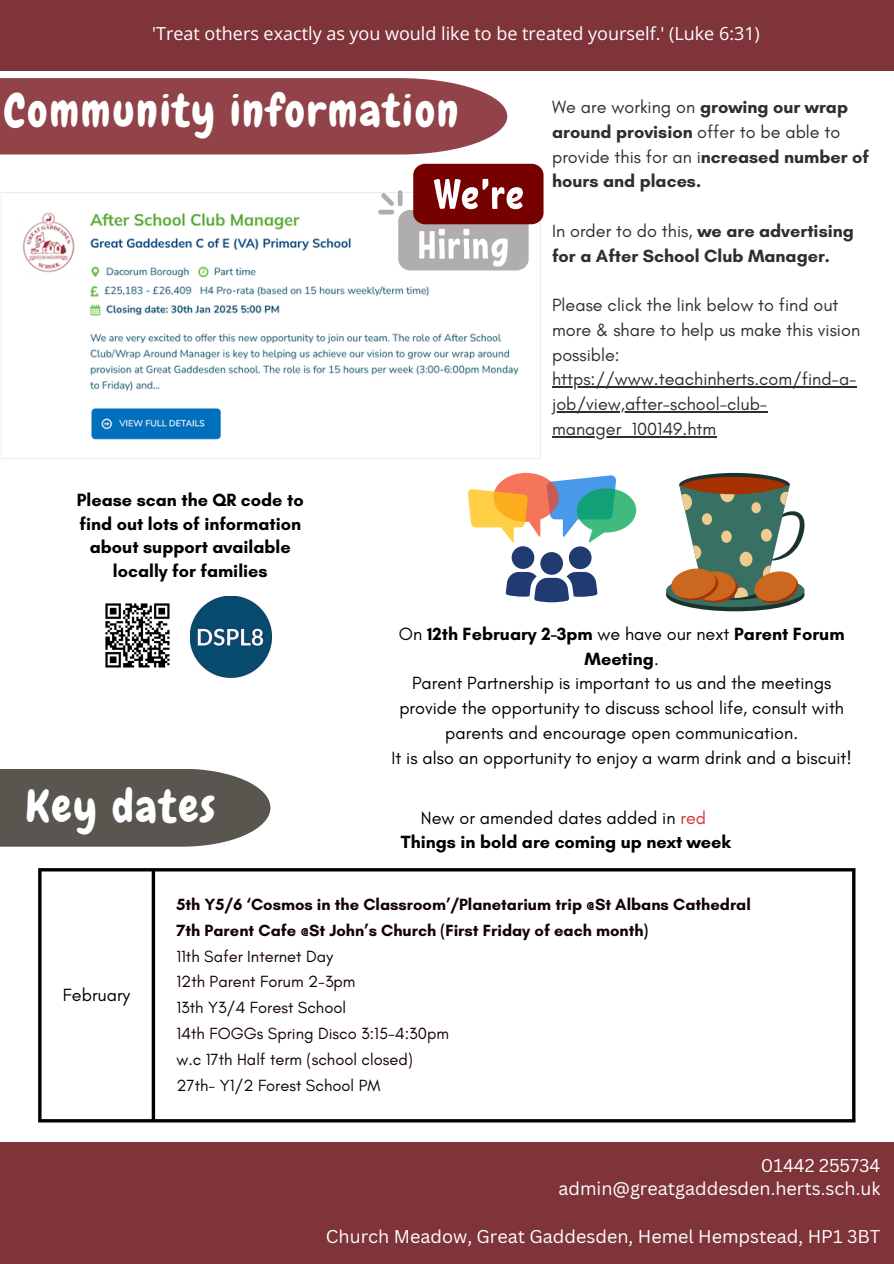
<style>
.page{position:relative;width:894px;height:1264px;background:#fff}
.page>*{position:absolute;margin:0;border:0;box-sizing:border-box;transform-origin:0 0}
.t1{font:44.7px "Chewy";letter-spacing:.05em;color:#fff}
.t2{font:18px/24.8px "Glacial Indifference";color:#000;text-align:center}
.t3{font:700 18px/23.7px "Glacial Indifference";color:#000;text-align:center}
.t4{font:700 18px/24.8px "Glacial Indifference";color:#322e2a}
.t5{font:18px/24.8px "Glacial Indifference";color:#322e2a}
.t6{font:18px "Canva Sans";color:#fff}
.t7{font:18px "Open Sans";color:#fff}
.t8{font:16.5px "Glacial Indifference";color:#140203}
.t9{font:700 16.5px "Glacial Indifference";color:#140203}
.s1{font-weight:400}
.s2{color:#d53535}
</style>
<div class="page">
<div style="left:0;top:0;width:893px;height:71px;background:#7f343a"></div>
<div style="left:0;top:768px;width:270px;height:78px;background:#58564f"></div>
<svg style="left:38px;top:871px;width:4px;height:248px"></svg>
<hr style="left:152px;top:871px;width:3px;height:248px;background:#000">
<svg style="left:851px;top:871px;width:4px;height:248px"></svg>
<hr style="left:38px;top:868px;width:817px;height:3px;background:#000">
<hr style="left:38px;top:1119px;width:817px;height:3px;background:#000">
<div style="left:0;top:1142px;width:893px;height:121px;background:#7f343a"></div>
<img style="left:105px;top:603px;width:65px;height:65px">
<img style="left:1px;top:192px;width:539px;height:267px">
<div style="left:0;top:78px;width:507px;height:76px;background:#92434a"></div>
<svg style="left:381px;top:164px;width:162px;height:106px"></svg>
<img style="left:190px;top:597px;width:81px;height:81px">
<div style="left:511px;top:546px;width:23px;height:23px;background:#203a72;border-radius:50%"></div>
<div style="left:568px;top:546px;width:23px;height:23px;background:#203a72;border-radius:50%"></div>
<svg style="left:505px;top:572px;width:92px;height:30px"></svg>
<div style="left:540px;top:552px;width:23px;height:23px;background:#203a72;border-radius:50%"></div>
<svg style="left:468px;top:473px;width:168px;height:70px"></svg>
<div style="left:665px;top:578px;width:139px;height:33px;background:#1a332d;border-radius:50%"></div>
<svg style="left:665px;top:574px;width:139px;height:33px"></svg>
<svg style="left:679px;top:473px;width:110px;height:25px"></svg>
<div style="left:680px;top:477px;width:108px;height:21px;background:#a73000;border-radius:50%"></div>
<svg style="left:669px;top:485px;width:135px;height:120px"></svg>
<hr style="left:552px;top:386px;width:304px;height:1px;background:#322e2a">
<hr style="left:552px;top:411px;width:215px;height:1px;background:#322e2a">
<hr style="left:552px;top:436px;width:164px;height:1px;background:#322e2a">
<p class="t7" style="left:152px;top:20px;width:609px">'Treat others exactly as you would like to be treated yourself.' (Luke 6:31)</p>
<p class="t1" style="left:4px;top:82px;width:455px">Community information</p>
<p class="t3" style="left:77px;top:488px;width:228px">Please scan the QR code to find out lots of information about support available locally for families</p>
<h1 class="t4" style="left:552px;top:94px;width:318px"><span class="s1">We are working on</span> growing our wrap around provision <span class="s1">offer to be able to provide this for an i</span>ncreased number of hours and places.</h1>
<p class="t4" style="left:552px;top:218px;width:303px"><span class="s1">In order to do this,</span> we are advertising for a After School Club Manager.</p>
<p class="t5" style="left:552px;top:292px;width:309px">Please click the link below to find out more &amp; share to help us make this vision possible:</p>
<p class="t5" style="left:552px;top:367px;width:306px">https://www.teachinherts.com/find-a-</p>
<p class="t5" style="left:552px;top:391px;width:217px">job/view,after-school-club-</p>
<p class="t5" style="left:552px;top:416px;width:165px">manager_100149.htm</p>
<p class="t1" style="left:26px;top:778px;width:191px">Key dates</p>
<p class="t3" style="left:399px;top:621px;width:447px"><span class="s1">On</span> 12th February 2-3pm <span class="s1">we have our next</span> Parent Forum</p>
<p class="t3" style="left:584px;top:646px;width:76px">Meeting<span class="s1">.</span></p>
<p class="t2" style="left:399px;top:670px;width:446px">Parent Partnership is important to us and the meetings provide the opportunity to discuss school life, consult with parents and encourage open communication.</p>
<p class="t2" style="left:391px;top:745px;width:461px">It is also an opportunity to enjoy a warm drink and a biscuit!</p>
<p class="t2" style="left:421px;top:805px;width:286px">New or amended dates added in <span class="s2">red</span></p>
<p class="t3" style="left:401px;top:829px;width:331px">Things in bold are coming up next week</p>
<p class="t2" style="left:63px;top:982px;width:69px">February</p>
<p class="t9" style="left:176px;top:894px;width:575px">5th Y5/6 ‘Cosmos in the Classroom’/Planetarium trip @St Albans Cathedral</p>
<h1 class="t9" style="left:176px;top:920px;width:473px">7th Parent Cafe @St John’s Church (First Friday of each month)</h1>
<p class="t8" style="left:176px;top:945px;width:158px">11th Safer Internet Day</p>
<p class="t8" style="left:176px;top:971px;width:180px">12th Parent Forum 2-3pm</p>
<p class="t8" style="left:176px;top:997px;width:171px">13th Y3/4 Forest School</p>
<p class="t8" style="left:176px;top:1023px;width:274px">14th FOGGs Spring Disco 3:15-4:30pm</p>
<p class="t8" style="left:176px;top:1049px;width:238px">w.c 17th Half term (school closed)</p>
<p class="t8" style="left:176px;top:1075px;width:205px">27th- Y1/2 Forest School PM</p>
<h2 class="t6" style="left:760px;top:1152px;width:121px">01442 255734</h2>
<p class="t6" style="left:558px;top:1176px;width:323px">admin@greatgaddesden.herts.sch.uk</p>
<p class="t6" style="left:326px;top:1223px;width:555px">Church Meadow, Great Gaddesden, Hemel Hempstead, HP1 3BT</p>
</div>
